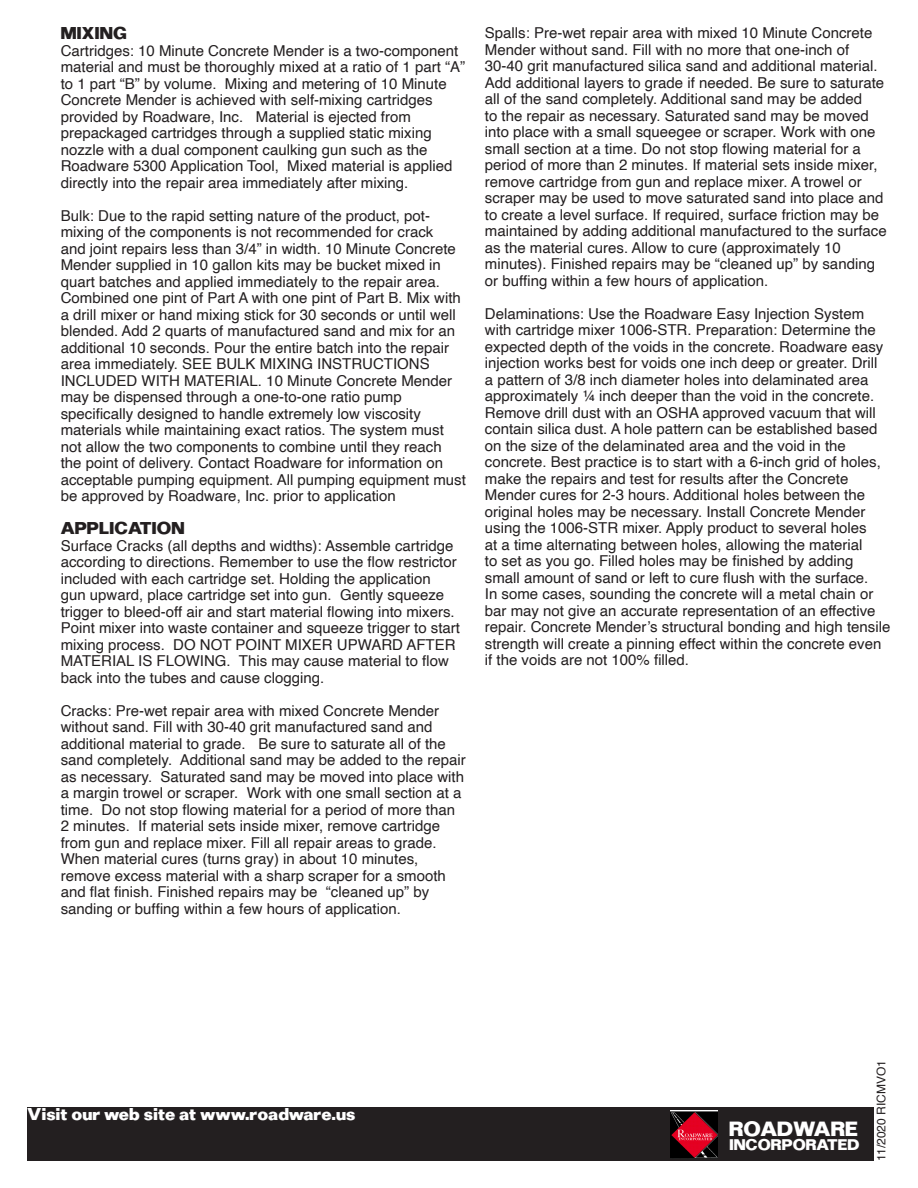
<style>
.page{position:relative;width:918px;height:1188px;background:#fff}
.page>*{position:absolute;margin:0;border:0;box-sizing:border-box;transform-origin:0 0}
.t1{font:700 18px "Folio";color:#fff}
.t2{font:15px/16.5px "Helvetica";color:#231f20}
.t3{font:700 15px "Folio";color:#fff}
.t4{font:700 15px "Folio";color:#231f20}
.t5{font:700 13.5px "Folio";color:#fff}
.t6{font:12px "Helvetica";color:#231f20}
</style>
<div class="page">
<div style="left:27px;top:1108px;width:846px;height:53px;background:#231f20"></div>
<img style="left:670px;top:1110px;width:47px;height:48px">
<p class="t4" style="left:61px;top:22px;width:68px">MIXING</p>
<p class="t2" style="left:61px;top:43px;width:406px">Cartridges: 10 Minute Concrete Mender is a two-component material and must be thoroughly mixed at a ratio of 1 part “A” to 1 part “B” by volume. Mixing and metering of 10 Minute Concrete Mender is achieved with self-mixing cartridges provided by Roadware, Inc. Material is ejected from prepackaged cartridges through a supplied static mixing nozzle with a dual component caulking gun such as the Roadware 5300 Application Tool, Mixed material is applied directly into the repair area immediately after mixing.</p>
<p class="t2" style="left:61px;top:208px;width:407px">Bulk: Due to the rapid setting nature of the product, pot&shy;mixing of the components is not recommended for crack<br>and joint repairs less than 3/4” in width. 10 Minute Concrete Mender supplied in 10 gallon kits may be bucket mixed in quart batches and applied immediately to the repair area.<br>Combined one pint of Part A with one pint of Part B. Mix with a drill mixer or hand mixing stick for 30 seconds or until well blended. Add 2 quarts of manufactured sand and mix for an additional 10 seconds. Pour the entire batch into the repair area immediately. SEE BULK MIXING INSTRUCTIONS INCLUDED WITH MATERIAL. 10 Minute Concrete Mender may be dispensed through a one-to-one ratio pump specifically designed to handle extremely low viscosity materials while maintaining exact ratios. The system must not allow the two components to combine until they reach the point of delivery. Contact Roadware for information on acceptable pumping equipment. All pumping equipment must be approved by Roadware, Inc. prior to application</p>
<p class="t4" style="left:61px;top:517px;width:125px">APPLICATION</p>
<p class="t2" style="left:61px;top:538px;width:401px">Surface Cracks (all depths and widths): Assemble cartridge according to directions. Remember to use the flow restrictor included with each cartridge set. Holding the application<br>gun upward, place cartridge set into gun. Gently squeeze trigger to bleed-off air and start material flowing into mixers.<br>Point mixer into waste container and squeeze trigger to start mixing process. DO NOT POINT MIXER UPWARD AFTER MATERIAL IS FLOWING. This may cause material to flow back into the tubes and cause clogging.</p>
<p class="t2" style="left:61px;top:703px;width:406px">Cracks: Pre-wet repair area with mixed Concrete Mender without sand. Fill with 30-40 grit manufactured sand and additional material to grade. Be sure to saturate all of the sand completely. Additional sand may be added to the repair as necessary. Saturated sand may be moved into place with a margin trowel or scraper. Work with one small section at a time. Do not stop flowing material for a period of more than 2 minutes. If material sets inside mixer, remove cartridge from gun and replace mixer. Fill all repair areas to grade.<br>When material cures (turns gray) in about 10 minutes, remove excess material with a sharp scraper for a smooth and flat finish. Finished repairs may be “cleaned up” by sanding or buffing within a few hours of application.</p>
<p class="t2" style="left:485px;top:25px;width:403px">Spalls: Pre-wet repair area with mixed 10 Minute Concrete Mender without sand. Fill with no more that one-inch of 30-40 grit manufactured silica sand and additional material.<br>Add additional layers to grade if needed. Be sure to saturate all of the sand completely. Additional sand may be added<br>to the repair as necessary. Saturated sand may be moved into place with a small squeegee or scraper. Work with one small section at a time. Do not stop flowing material for a period of more than 2 minutes. If material sets inside mixer, remove cartridge from gun and replace mixer. A trowel or scraper may be used to move saturated sand into place and to create a level surface. If required, surface friction may be maintained by adding additional manufactured to the surface as the material cures. Allow to cure (approximately 10 minutes). Finished repairs may be “cleaned up” by sanding or buffing within a few hours of application.</p>
<p class="t2" style="left:485px;top:306px;width:407px">Delaminations: Use the Roadware Easy Injection System with cartridge mixer 1006-STR. Preparation: Determine the expected depth of the voids in the concrete. Roadware easy injection works best for voids one inch deep or greater. Drill<br>a pattern of 3/8 inch diameter holes into delaminated area approximately ¼ inch deeper than the void in the concrete.<br>Remove drill dust with an OSHA approved vacuum that will contain silica dust. A hole pattern can be established based on the size of the delaminated area and the void in the concrete. Best practice is to start with a 6-inch grid of holes, make the repairs and test for results after the Concrete Mender cures for 2-3 hours. Additional holes between the original holes may be necessary. Install Concrete Mender using the 1006-STR mixer. Apply product to several holes<br>at a time alternating between holes, allowing the material<br>to set as you go. Filled holes may be finished by adding small amount of sand or left to cure flush with the surface.<br>In some cases, sounding the concrete will a metal chain or bar may not give an accurate representation of an effective repair. Concrete Mender’s structural bonding and high tensile strength will create a pinning effect within the concrete even if the voids are not 100% filled.</p>
<p class="t3" style="left:27px;top:1103px;width:330px">Visit our web site at www.roadware.us</p>
<p class="t1" style="left:729px;top:1114px;width:131px">ROADWARE</p>
<p class="t5" style="left:729px;top:1134px;width:132px">INCORPORATED</p>
<p class="t6" style="left:872px;top:1161px;width:102px;rotate:-90deg">11/2020 RICMVO1</p>
</div>
